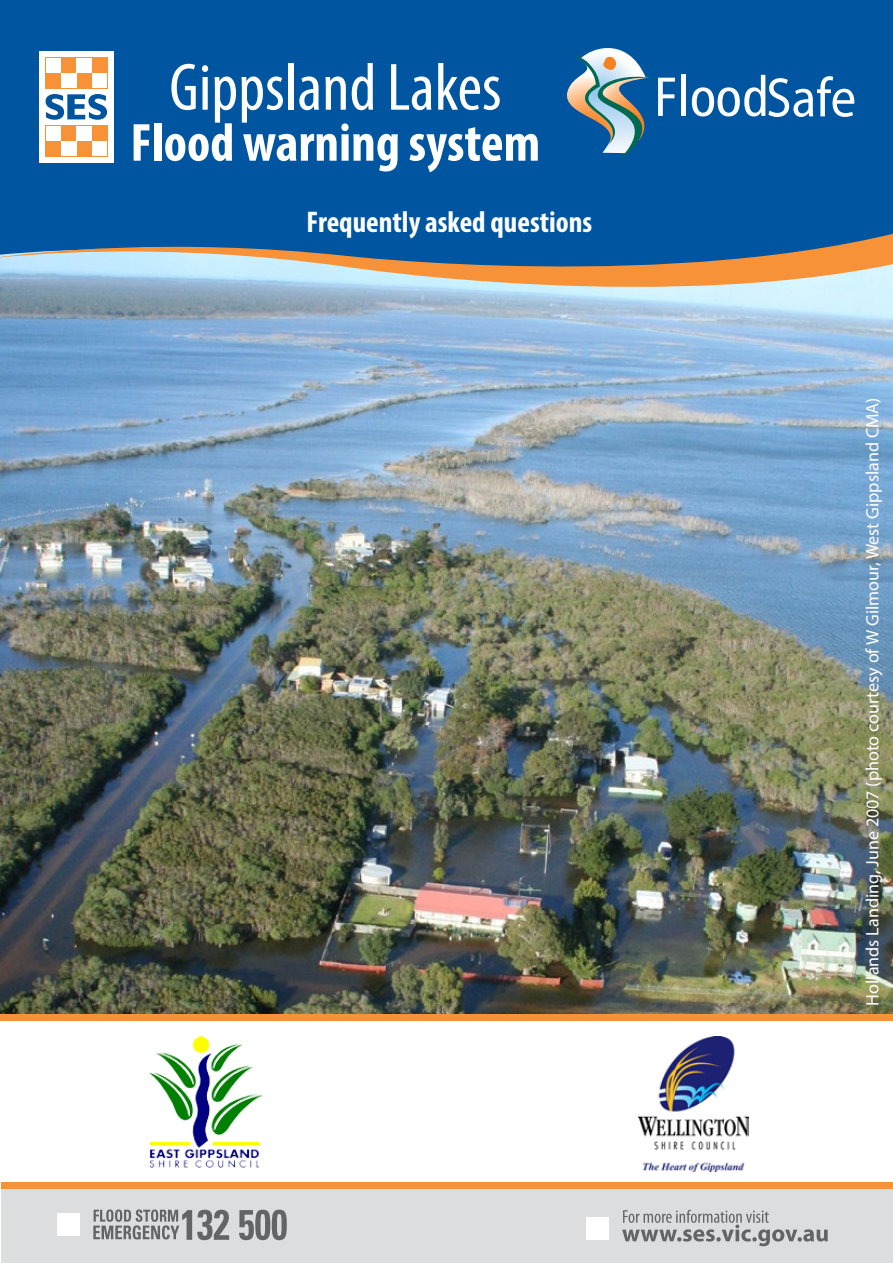
<style>
.page{position:relative;width:893px;height:1263px;background:#fff}
.page>*{position:absolute;margin:0;border:0;box-sizing:border-box;transform-origin:0 0}
.t1{font:condensed 67.5px "Myriad Pro";color:#fff}
.t2{font:55.8px "Myriad";color:#fff;scale:.92 1}
.t3{font:700 condensed 54px "Myriad Pro";color:#fff}
.t4{font:700 condensed 30px "Myriad Pro";color:#fff}
.t5{font:18px "Myriad Pro";color:#fff}
</style>
<div class="page">
<img style="left:1px;top:317px;width:892px;height:697px">
<div style="left:0;top:0;width:893px;height:227px;background:#0055a1"></div>
<div style="left:681px;top:75px;width:5px;height:41px;background:#fff"></div>
<svg style="left:692px;top:75px;width:73px;height:41px"></svg>
<svg style="left:562px;top:48px;width:119px;height:115px;background:#4980a8"></svg>
<div style="left:39px;top:51px;width:74px;height:111px;background:#fff"></div>
<svg style="left:46px;top:94px;width:61px;height:26px"></svg>
<div style="left:45px;top:73px;width:16px;height:15px;background:#f79239"></div>
<div style="left:61px;top:57px;width:15px;height:16px;background:#f79239"></div>
<div style="left:76px;top:73px;width:16px;height:15px;background:#f79239"></div>
<div style="left:92px;top:57px;width:15px;height:16px;background:#f79239"></div>
<div style="left:45px;top:141px;width:16px;height:15px;background:#f79239"></div>
<div style="left:61px;top:125px;width:15px;height:16px;background:#f79239"></div>
<div style="left:76px;top:141px;width:16px;height:15px;background:#f79239"></div>
<div style="left:92px;top:125px;width:15px;height:16px;background:#f79239"></div>
<svg style="left:0;top:227px;width:893px;height:90px;background:#839db0"></svg>
<img style="left:149px;top:1036px;width:112px;height:132px">
<img style="left:639px;top:1036px;width:109px;height:136px">
<div style="left:1px;top:1183px;width:892px;height:80px;background:#dcddde"></div>
<svg style="left:239px;top:1210px;width:48px;height:30px"></svg>
<svg style="left:93px;top:1209px;width:136px;height:31px"></svg>
<div style="left:57px;top:1213px;width:22px;height:23px;background:#fff"></div>
<div style="left:2px;top:1182px;width:891px;height:6px;background:#f79239"></div>
<svg style="left:622px;top:1210px;width:206px;height:36px"></svg>
<div style="left:586px;top:1217px;width:23px;height:22px;background:#fff"></div>
<div style="left:1px;top:1014px;width:892px;height:7px;background:#f79239"></div>
<h1 class="t1" style="left:169px;top:47px;width:334px">Gippsland Lakes</h1>
<h3 class="t3" style="left:130px;top:109px;width:411px">Flood warning system</h3>
<h3 class="t4" style="left:306px;top:203px;width:287px">Frequently asked questions</h3>
<h2 class="t2" style="left:766px;top:70px;width:99px">Safe</h2>
<p class="t5" style="left:861px;top:1005px;width:609px;rotate:-90deg">Hollands Landing, June 2007 (photo courtesy of W Gilmour, West Gippsland CMA)</p>
</div>
